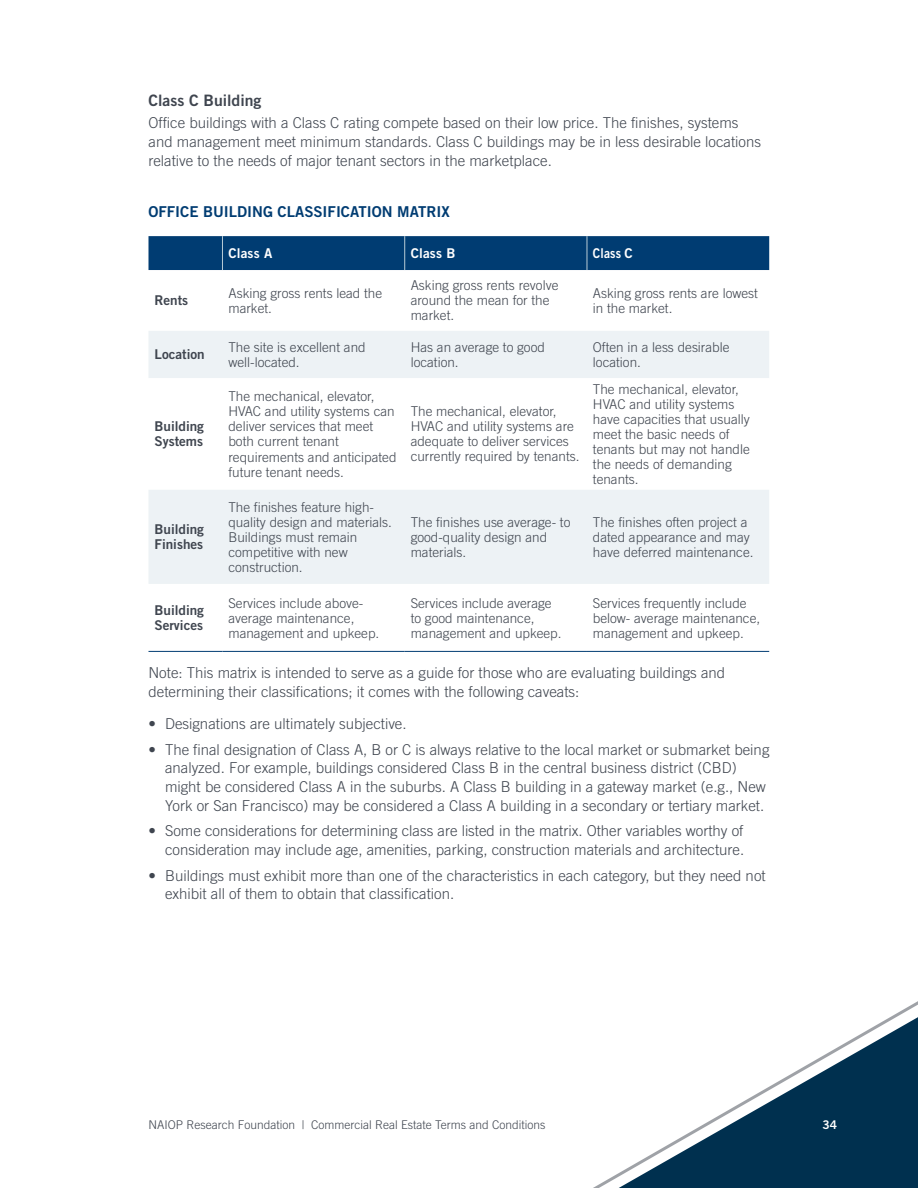
<style>
.page{position:relative;width:918px;height:1188px;background:#fff}
.page>*{position:absolute;margin:0;border:0;box-sizing:border-box;transform-origin:0 0}
.H3-Subhead-gray{font:15.75px "Trade Gothic LT Std Bd 2";color:#3f454f}
.body_copy{font:300 15px/18.8px "Trade Gothic LT Std";color:#3f454f}
.Table_Title{font:15px "Trade Gothic LT Std Bd 2";color:#003c72}
.Table_text{font:300 13.5px/15px "Trade Gothic LT Std";color:#3f454f}
.Table_text-2{font:13.5px/15px "Trade Gothic LT Std Bd 2";color:#3f454f}
.Table_Column_heads{font:13.5px "Trade Gothic LT Std Bd 2";letter-spacing:.01em;color:#fff}
.Table_Column_heads-2{font:13.5px "Trade Gothic LT Std Bd 2";letter-spacing:.01em;color:#fff;scale:.9 1}
.t1{font:300 12px "Trade Gothic LT Std";color:#3f454f}
.t2{font:12px "Trade Gothic LT Std Bd 2";color:#fff}
</style>
<div class="page">
<svg style="left:593px;top:1001px;width:325px;height:187px"></svg>
<div style="left:148px;top:236px;width:621px;height:34px;background:#003c72"></div>
<svg style="left:149px;top:331px;width:620px;height:253px;fill:#edf2f5"></svg>
<hr style="left:404px;top:236px;width:1px;height:34px;background:#b8cbd6">
<hr style="left:587px;top:236px;width:1px;height:34px;background:#b8cbd6">
<hr style="left:148px;top:651px;width:74px;height:1px;background:#003c72">
<hr style="left:222px;top:651px;width:183px;height:1px;background:#003c72">
<hr style="left:405px;top:651px;width:182px;height:1px;background:#003c72">
<hr style="left:587px;top:651px;width:182px;height:1px;background:#003c72">
<hr style="left:222px;top:236px;width:1px;height:34px;background:#b8cbd6">
<p class="H3-Subhead-gray" style="left:148px;top:90px;width:114px">Class C Building</p>
<p class="body_copy" style="left:148px;top:113px;width:614px">Office buildings with a Class C rating compete based on their low price. The finishes, systems and management meet minimum standards. Class C buildings may be in less desirable locations relative to the needs of major tenant sectors in the marketplace.</p>
<p class="Table_Title" style="left:148px;top:202px;width:303px">OFFICE BUILDING CLASSIFICATION MATRIX</p>
<p class="Table_Column_heads" style="left:228px;top:245px;width:45px">Class A</p>
<p class="Table_Column_heads" style="left:411px;top:245px;width:46px">Class B</p>
<p class="Table_Column_heads-2" style="left:593px;top:245px;width:46px">Class C</p>
<p class="Table_text-2" style="left:154px;top:293px;width:35px">Rents</p>
<p class="Table_text" style="left:228px;top:285px;width:155px">Asking gross rents lead the market.</p>
<p class="Table_text" style="left:411px;top:278px;width:149px">Asking gross rents revolve around the mean for the market.</p>
<p class="Table_text" style="left:593px;top:285px;width:166px">Asking gross rents are lowest in the market.</p>
<p class="Table_text-2" style="left:154px;top:347px;width:52px">Location</p>
<p class="Table_text" style="left:228px;top:339px;width:139px">The site is excellent and well-located.</p>
<p class="Table_text" style="left:411px;top:339px;width:136px">Has an average to good location.</p>
<p class="Table_text" style="left:593px;top:339px;width:138px">Often in a less desirable location.</p>
<p class="Table_text-2" style="left:154px;top:419px;width:51px">Building<br>Systems</p>
<p class="Table_text-2" style="left:154px;top:522px;width:51px">Building<br>Finishes</p>
<p class="Table_text" style="left:228px;top:388px;width:168px">The mechanical, elevator,<br>HVAC and utility systems can deliver services that meet both current tenant</p>
<p class="Table_text" style="left:228px;top:449px;width:170px">requirements and anticipated future tenant needs.</p>
<p class="Table_text" style="left:228px;top:499px;width:165px">The finishes feature high&shy;quality design and materials.<br>Buildings must remain competitive with new construction.</p>
<p class="Table_text" style="left:411px;top:404px;width:170px">The mechanical, elevator,<br>HVAC and utility systems are adequate to deliver services currently required by tenants.</p>
<p class="Table_text" style="left:593px;top:381px;width:158px">The mechanical, elevator,<br>HVAC and utility systems have capacities that usually meet the basic needs of tenants but may not handle the needs of demanding tenants.</p>
<p class="Table_text" style="left:411px;top:514px;width:161px">The finishes use average- to good-quality design and materials.</p>
<p class="Table_text" style="left:593px;top:514px;width:162px">The finishes often project a dated appearance and may have deferred maintenance.</p>
<p class="Table_text-2" style="left:154px;top:602px;width:51px">Building<br>Services</p>
<p class="Table_text" style="left:228px;top:595px;width:152px">Services include above&shy;average maintenance, management and upkeep.</p>
<p class="Table_text" style="left:411px;top:595px;width:152px">Services include average to good maintenance, management and upkeep.</p>
<p class="Table_text" style="left:593px;top:595px;width:169px">Services frequently include below- average maintenance, management and upkeep.</p>
<p class="body_copy" style="left:148px;top:663px;width:578px">Note: This matrix is intended to serve as a guide for those who are evaluating buildings and determining their classifications; it comes with the following caveats:</p>
<p class="body_copy" style="left:148px;top:714px;width:260px">• Designations are ultimately subjective.</p>
<p class="body_copy" style="left:165px;top:740px;width:606px;text-indent:-16px">• The final designation of Class A, B or C is always relative to the local market or submarket being analyzed. For example, buildings considered Class B in the central business district (CBD) might be considered Class A in the suburbs. A Class B building in a gateway market (e.g., New York or San Francisco) may be considered a Class A building in a secondary or tertiary market.</p>
<p class="body_copy" style="left:148px;top:821px;width:597px;text-align:right">• Some considerations for determining class are listed in the matrix. Other variables worthy of consideration may include age, amenities, parking, construction materials and architecture.</p>
<p class="body_copy" style="left:165px;top:866px;width:602px;text-indent:-16px">• Buildings must exhibit more than one of the characteristics in each category, but they need not exhibit all of them to obtain that classification.</p>
<p class="t1" style="left:148px;top:1118px;width:398px">NAIOP Research Foundation | Commercial Real Estate Terms and Conditions</p>
<p class="t2" style="left:822px;top:1117px;width:16px">34</p>
</div>
